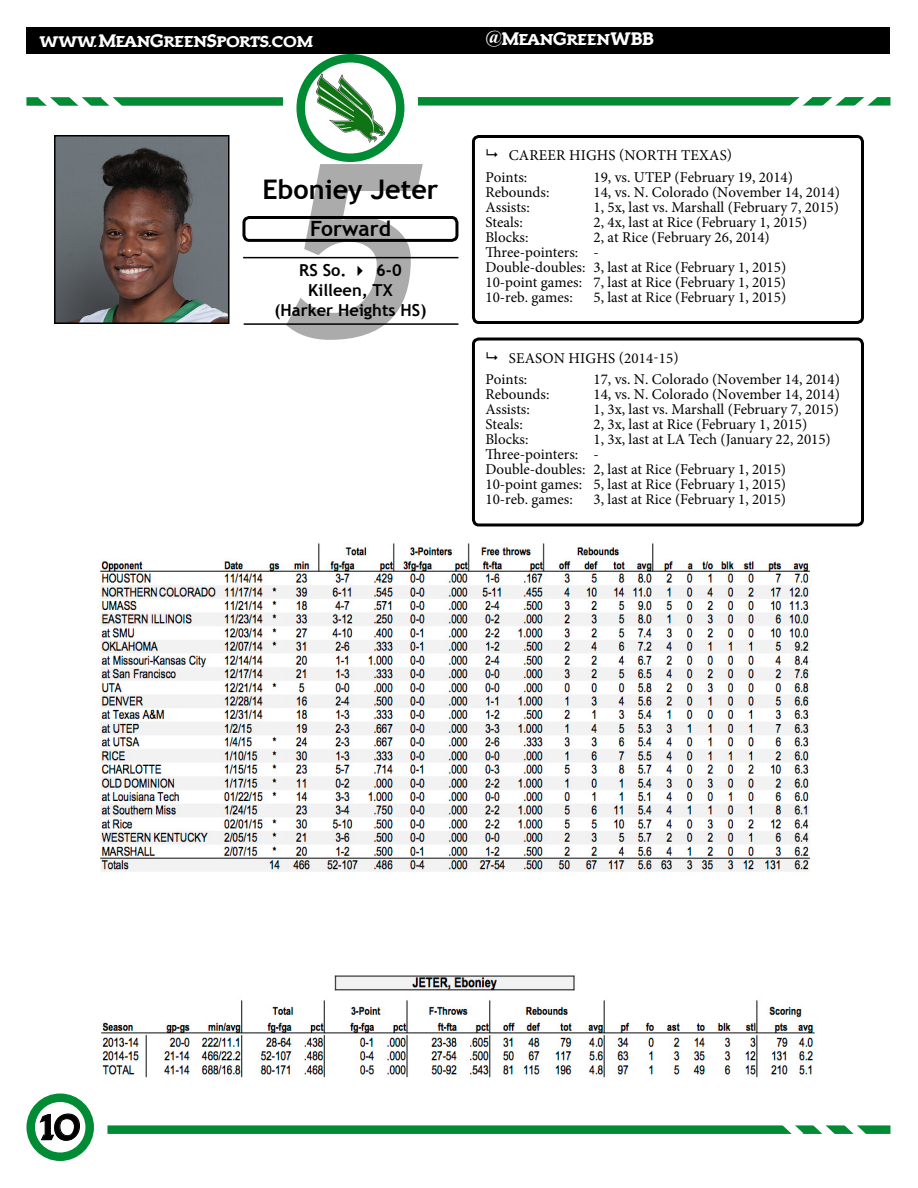
<style>
.page{position:relative;width:918px;height:1188px;background:#fff}
.page>*{position:absolute;margin:0;border:0;box-sizing:border-box;transform-origin:0 0}
.t1{font:italic 700 241.5px "Trebuchet";color:#000;scale:1.09 1}
.t2{font:36px "UNT Spirit";color:#000}
.t3{font:700 27px "Trebuchet MS";color:#000}
.t4{font:700 21px "Trebuchet MS";color:#000}
.t5{font:18px "UNT Spirit";color:#fff}
.t6{font:700 16.5px/19.8px "Trebuchet MS";color:#000;text-align:center}
.t7{font:15px/15px "Minion Pro";color:#000}
.s1{font-family:"Bernard";font-stretch:condensed}
</style>
<div class="page">
<div style="left:107px;top:1125px;width:783px;height:9px;background:#008b34"></div>
<svg style="left:770px;top:1125px;width:105px;height:9px"></svg>
<div style="left:26px;top:1093px;width:68px;height:68px;border:9px solid #008b34;border-radius:50%"></div>
<div style="left:418px;top:97px;width:472px;height:9px;background:#008b34"></div>
<div style="left:26px;top:97px;width:257px;height:9px;background:#008b34"></div>
<svg style="left:780px;top:97px;width:107px;height:9px"></svg>
<svg style="left:29px;top:97px;width:106px;height:9px"></svg>
<div style="left:296px;top:54px;width:108px;height:108px;border:9px solid #008b34;border-radius:50%"></div>
<div style="left:26px;top:27px;width:864px;height:27px;background:#000"></div>
<img style="left:317px;top:74px;width:68px;height:68px">
<div style="left:472px;top:135px;width:392px;height:189px;border:3px solid #000;border-radius:5px"></div>
<img style="left:57px;top:138px;width:170px;height:183px">
<div style="left:54px;top:135px;width:176px;height:189px;border:2px solid #000"></div>
<hr style="left:243px;top:257px;width:215px;height:1px;background:#000">
<hr style="left:244px;top:323px;width:214px;height:2px;background:#000">
<div style="left:242px;top:216px;width:216px;height:26px;border:3px solid #000;border-radius:5px"></div>
<svg style="left:40px;top:1113px;width:40px;height:28px"></svg>
<img style="left:99px;top:543px;width:712px;height:329px">
<img style="left:100px;top:975px;width:715px;height:103px">
<div style="left:472px;top:338px;width:392px;height:188px;border:3px solid #000;border-radius:5px"></div>
<p class="t5" style="left:40px;top:34px;width:275px">www.MeanGreenSports.com</p>
<p class="t5" style="left:485px;top:32px;width:169px"><span class="s1">@</span>MeanGreenWBB</p>
<h1 class="t1" style="left:274px;top:104px;width:143px">5</h1>
<h3 class="t3" style="left:262px;top:172px;width:178px">Eboniey Jeter</h3>
<h3 class="t4" style="left:310px;top:216px;width:82px">Forward</h3>
<p class="t6" style="left:275px;top:261px;width:153px">RS So. ✔ 6-0<br>Killeen, TX<br>(Harker Heights HS)</p>
<p class="t7" style="left:485px;top:144px;width:248px;line-height:21.8px;text-indent:23px">CAREER HIGHS (NORTH TEXAS)<br>Points:</p>
<p class="t7" style="left:593px;top:170px;width:201px">19, vs. UTEP (February 19, 2014)</p>
<p class="t7" style="left:485px;top:185px;width:65px">Rebounds:</p>
<p class="t7" style="left:593px;top:185px;width:248px">14, vs. N. Colorado (November 14, 2014)</p>
<p class="t7" style="left:485px;top:200px;width:46px">Assists:</p>
<p class="t7" style="left:593px;top:200px;width:247px">1, 5x, last vs. Marshall (February 7, 2015)</p>
<p class="t7" style="left:485px;top:215px;width:39px">Steals:</p>
<p class="t7" style="left:593px;top:215px;width:215px">2, 4x, last at Rice (February 1, 2015)</p>
<p class="t7" style="left:485px;top:230px;width:44px">Blocks:</p>
<p class="t7" style="left:485px;top:230px;width:302px;text-indent:108px">2, at Rice (February 26, 2014)<br>Three-pointers: -<br>Double-doubles: 3, last at Rice (February 1, 2015)<br>10-point games: 7, last at Rice (February 1, 2015)</p>
<p class="t7" style="left:485px;top:290px;width:89px">10-reb. games:</p>
<p class="t7" style="left:593px;top:290px;width:194px">5, last at Rice (February 1, 2015)</p>
<p class="t7" style="left:485px;top:347px;width:195px;line-height:21.8px;text-indent:23px">SEASON HIGHS (2014-15)<br>Points:</p>
<p class="t7" style="left:593px;top:372px;width:248px">17, vs. N. Colorado (November 14, 2014)</p>
<p class="t7" style="left:485px;top:387px;width:65px">Rebounds:</p>
<p class="t7" style="left:593px;top:387px;width:248px">14, vs. N. Colorado (November 14, 2014)</p>
<p class="t7" style="left:485px;top:402px;width:46px">Assists:</p>
<p class="t7" style="left:593px;top:402px;width:247px">1, 3x, last vs. Marshall (February 7, 2015)</p>
<p class="t7" style="left:485px;top:417px;width:39px">Steals:</p>
<p class="t7" style="left:593px;top:417px;width:215px">2, 3x, last at Rice (February 1, 2015)</p>
<p class="t7" style="left:485px;top:432px;width:44px">Blocks:</p>
<p class="t7" style="left:485px;top:432px;width:347px;text-indent:108px">1, 3x, last at LA Tech (January 22, 2015)<br>Three-pointers: -<br>Double-doubles: 2, last at Rice (February 1, 2015)<br>10-point games: 5, last at Rice (February 1, 2015)<br>10-reb. games:</p>
<p class="t7" style="left:593px;top:492px;width:194px">3, last at Rice (February 1, 2015)</p>
<h2 class="t2" style="left:42px;top:1114px;width:41px">10</h2>
</div>
